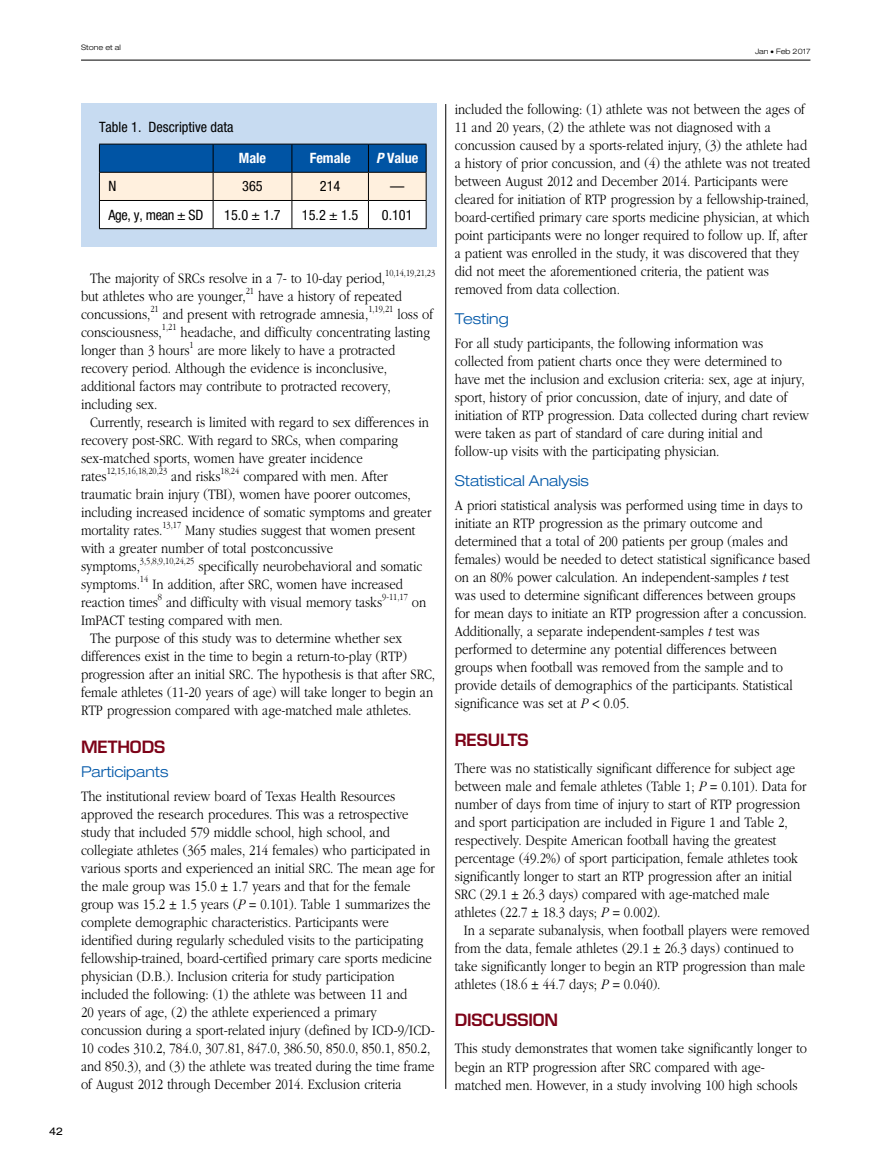
<style>
.page{position:relative;width:878px;height:1175px;background:#fff}
.page>*{position:absolute;margin:0;border:0;box-sizing:border-box;transform-origin:0 0}
.t1{font:600 16.5px "Eurostile LT Std";letter-spacing:-.005em;color:#7d0318}
.t2{font:300 15px/18px "ITC Garamond Std";color:#000;scale:.85 1}
.t3{font:300 expanded 15px "Helvetica Neue LT Std";color:#0057a8}
.t4{font:condensed 14.25px "Helvetica Neue LT Std";color:#000}
.t5{font:700 condensed 14.25px "Helvetica Neue LT Std";color:#fff}
.t6{font:condensed 14.25px "Helvetica Neue LT Std";letter-spacing:-.02em;color:#000}
.t7{font:expanded 10.5px "Helvetica Neue LT Std";color:#000}
.t8{font:300 9.75px "ITC Garamond Std";color:#000;scale:.85 1}
.t9{font:300 expanded 7.5px "Helvetica Neue LT Std";color:#000}
.s1{font-style:italic}
</style>
<div class="page">
<hr style="left:445px;top:104px;width:1px;height:984px;background:#000">
<hr style="left:81px;top:60px;width:729px;height:1px;background:#000">
<div style="left:81px;top:104px;width:355px;height:143px;background:#c7dbf1"></div>
<svg style="left:99px;top:144px;width:328px;height:85px;background:#a0b6ca"></svg>
<hr style="left:368px;top:228px;width:58px;height:1px;background:#000">
<p class="t9" style="left:81px;top:43px;width:41px">Stone et al</p>
<p class="t9" style="left:755px;top:47px;width:57px">Jan • Feb 2017</p>
<p class="t4" style="left:99px;top:118px;width:136px">Table 1. Descriptive data</p>
<p class="t5" style="left:239px;top:150px;width:29px">Male</p>
<p class="t5" style="left:310px;top:150px;width:42px">Female</p>
<p class="t5" style="left:376px;top:150px;width:44px"><span class="s1">P</span> Value</p>
<p class="t4" style="left:108px;top:178px;width:9px">N</p>
<p class="t4" style="left:242px;top:178px;width:22px">365</p>
<p class="t4" style="left:320px;top:178px;width:22px">214</p>
<p class="t4" style="left:390px;top:178px;width:16px">—</p>
<p class="t6" style="left:108px;top:206px;width:96px">Age, y, mean ± SD</p>
<p class="t4" style="left:224px;top:206px;width:58px">15.0 ± 1.7</p>
<p class="t4" style="left:302px;top:206px;width:58px">15.2 ± 1.5</p>
<p class="t4" style="left:382px;top:206px;width:32px">0.101</p>
<p class="t7" style="left:49px;top:1125px;width:15px">42</p>
<p class="t2" style="left:90px;top:269px;width:349px">The majority of SRCs resolve in a 7- to 10-day period,</p>
<p class="t8" style="left:385px;top:268px;width:60px">10,14,19,21,23</p>
<p class="t2" style="left:81px;top:287px;width:195px">but athletes who are younger,</p>
<p class="t8" style="left:246px;top:286px;width:11px">21</p>
<p class="t2" style="left:258px;top:287px;width:171px">have a history of repeated</p>
<p class="t2" style="left:81px;top:305px;width:83px">concussions,</p>
<p class="t8" style="left:150px;top:304px;width:11px">21</p>
<p class="t2" style="left:163px;top:305px;width:243px">and present with retrograde amnesia,</p>
<p class="t8" style="left:368px;top:304px;width:31px">1,19,21</p>
<p class="t2" style="left:397px;top:305px;width:44px">loss of</p>
<p class="t2" style="left:81px;top:323px;width:97px">consciousness,</p>
<p class="t8" style="left:162px;top:322px;width:19px">1,21</p>
<p class="t2" style="left:81px;top:323px;width:412px;text-indent:100px">headache, and difficulty concentrating lasting longer than 3 hours</p>
<p class="t8" style="left:189px;top:340px;width:6px">1</p>
<p class="t2" style="left:81px;top:341px;width:371px;text-indent:117px">are more likely to have a protracted recovery period. Although the evidence is inconclusive, additional factors may contribute to protracted recovery, including sex.</p>
<p class="t2" style="left:81px;top:413px;width:411px;text-indent:9px">Currently, research is limited with regard to sex differences in recovery post-SRC. With regard to SRCs, when comparing sex-matched sports, women have greater incidence<br>rates</p>
<p class="t8" style="left:107px;top:466px;width:73px">12,15,16,18,20,23</p>
<p class="t2" style="left:171px;top:467px;width:59px">and risks</p>
<p class="t8" style="left:220px;top:466px;width:24px">18,24</p>
<p class="t2" style="left:81px;top:467px;width:413px;text-indent:162px">compared with men. After traumatic brain injury (TBI), women have poorer outcomes, including increased incidence of somatic symptoms and greater mortality rates.</p>
<p class="t8" style="left:162px;top:520px;width:24px">13,17</p>
<p class="t2" style="left:81px;top:521px;width:395px;text-indent:104px">Many studies suggest that women present with a greater number of total postconcussive<br>symptoms,</p>
<p class="t8" style="left:140px;top:556px;width:65px">3,5,8,9,10,24,25</p>
<p class="t2" style="left:198px;top:557px;width:265px">specifically neurobehavioral and somatic</p>
<p class="t8" style="left:140px;top:574px;width:11px">14</p>
<p class="t2" style="left:81px;top:575px;width:380px;text-indent:71px">In addition, after SRC, women have increased reaction times</p>
<p class="t2" style="left:81px;top:575px;width:71px">symptoms.</p>
<p class="t8" style="left:158px;top:592px;width:6px">8</p>
<p class="t2" style="left:166px;top:593px;width:256px">and difficulty with visual memory tasks</p>
<p class="t8" style="left:382px;top:592px;width:32px">9-11,17</p>
<p class="t2" style="left:412px;top:593px;width:18px">on</p>
<p class="t2" style="left:81px;top:611px;width:239px">ImPACT testing compared with men.</p>
<p class="t2" style="left:90px;top:629px;width:368px">The purpose of this study was to determine whether sex</p>
<p class="t2" style="left:81px;top:647px;width:385px">differences exist in the time to begin a return-to-play (RTP)</p>
<p class="t2" style="left:81px;top:665px;width:418px">progression after an initial SRC. The hypothesis is that after SRC,</p>
<p class="t2" style="left:81px;top:683px;width:416px">female athletes (11-20 years of age) will take longer to begin an</p>
<p class="t2" style="left:81px;top:701px;width:390px">RTP progression compared with age-matched male athletes.</p>
<p class="t1" style="left:81px;top:736px;width:86px">METHODS</p>
<p class="t3" style="left:81px;top:762px;width:89px">Participants</p>
<p class="t2" style="left:81px;top:787px;width:418px">The institutional review board of Texas Health Resources approved the research procedures. This was a retrospective study that included 579 middle school, high school, and collegiate athletes (365 males, 214 females) who participated in various sports and experienced an initial SRC. The mean age for the male group was 15.0 ± 1.7 years and that for the female group was 15.2 ± 1.5 years (<span class="s1">P</span> = 0.101). Table 1 summarizes the complete demographic characteristics. Participants were identified during regularly scheduled visits to the participating fellowship-trained, board-certified primary care sports medicine physician (D.B.). Inclusion criteria for study participation included the following: (1) the athlete was between 11 and<br>20 years of age, (2) the athlete experienced a primary concussion during a sport-related injury (defined by ICD-9/ICD-10 codes 310.2, 784.0, 307.81, 847.0, 386.50, 850.0, 850.1, 850.2, and 850.3), and (3) the athlete was treated during the time frame of August 2012 through December 2014. Exclusion criteria</p>
<p class="t2" style="left:454px;top:101px;width:420px">included the following: (1) athlete was not between the ages of 11 and 20 years, (2) the athlete was not diagnosed with a concussion caused by a sports-related injury, (3) the athlete had a history of prior concussion, and (4) the athlete was not treated between August 2012 and December 2014. Participants were cleared for initiation of RTP progression by a fellowship-trained, board-certified primary care sports medicine physician, at which point participants were no longer required to follow up. If, after a patient was enrolled in the study, it was discovered that they did not meet the aforementioned criteria, the patient was removed from data collection.</p>
<p class="t3" style="left:454px;top:310px;width:55px">Testing</p>
<p class="t2" style="left:454px;top:335px;width:418px">For all study participants, the following information was collected from patient charts once they were determined to have met the inclusion and exclusion criteria: sex, age at injury, sport, history of prior concussion, date of injury, and date of initiation of RTP progression. Data collected during chart review were taken as part of standard of care during initial and follow-up visits with the participating physician.</p>
<p class="t3" style="left:454px;top:472px;width:136px">Statistical Analysis</p>
<p class="t2" style="left:454px;top:497px;width:420px">A priori statistical analysis was performed using time in days to initiate an RTP progression as the primary outcome and determined that a total of 200 patients per group (males and females) would be needed to detect statistical significance based on an 80% power calculation. An independent-samples <span class="s1">t</span> test was used to determine significant differences between groups for mean days to initiate an RTP progression after a concussion.<br>Additionally, a separate independent-samples <span class="s1">t</span> test was performed to determine any potential differences between groups when football was removed from the sample and to provide details of demographics of the participants. Statistical significance was set at <span class="s1">P</span> &lt; 0.05.</p>
<p class="t1" style="left:454px;top:729px;width:75px">RESULTS</p>
<p class="t2" style="left:454px;top:759px;width:415px">There was no statistically significant difference for subject age between male and female athletes (Table 1; <span class="s1">P</span> = 0.101). Data for number of days from time of injury to start of RTP progression and sport participation are included in Figure 1 and Table 2, respectively. Despite American football having the greatest percentage (49.2%) of sport participation, female athletes took significantly longer to start an RTP progression after an initial SRC (29.1 ± 26.3 days) compared with age-matched male athletes (22.7 ± 18.3 days; <span class="s1">P</span> = 0.002).</p>
<p class="t2" style="left:454px;top:921px;width:419px;text-indent:9px">In a separate subanalysis, when football players were removed from the data, female athletes (29.1 ± 26.3 days) continued to take significantly longer to begin an RTP progression than male athletes (18.6 ± 44.7 days; <span class="s1">P</span> = 0.040).</p>
<p class="t1" style="left:454px;top:1010px;width:105px">DISCUSSION</p>
<p class="t2" style="left:454px;top:1040px;width:416px">This study demonstrates that women take significantly longer to begin an RTP progression after SRC compared with age&shy;matched men. However, in a study involving 100 high schools</p>
</div>
